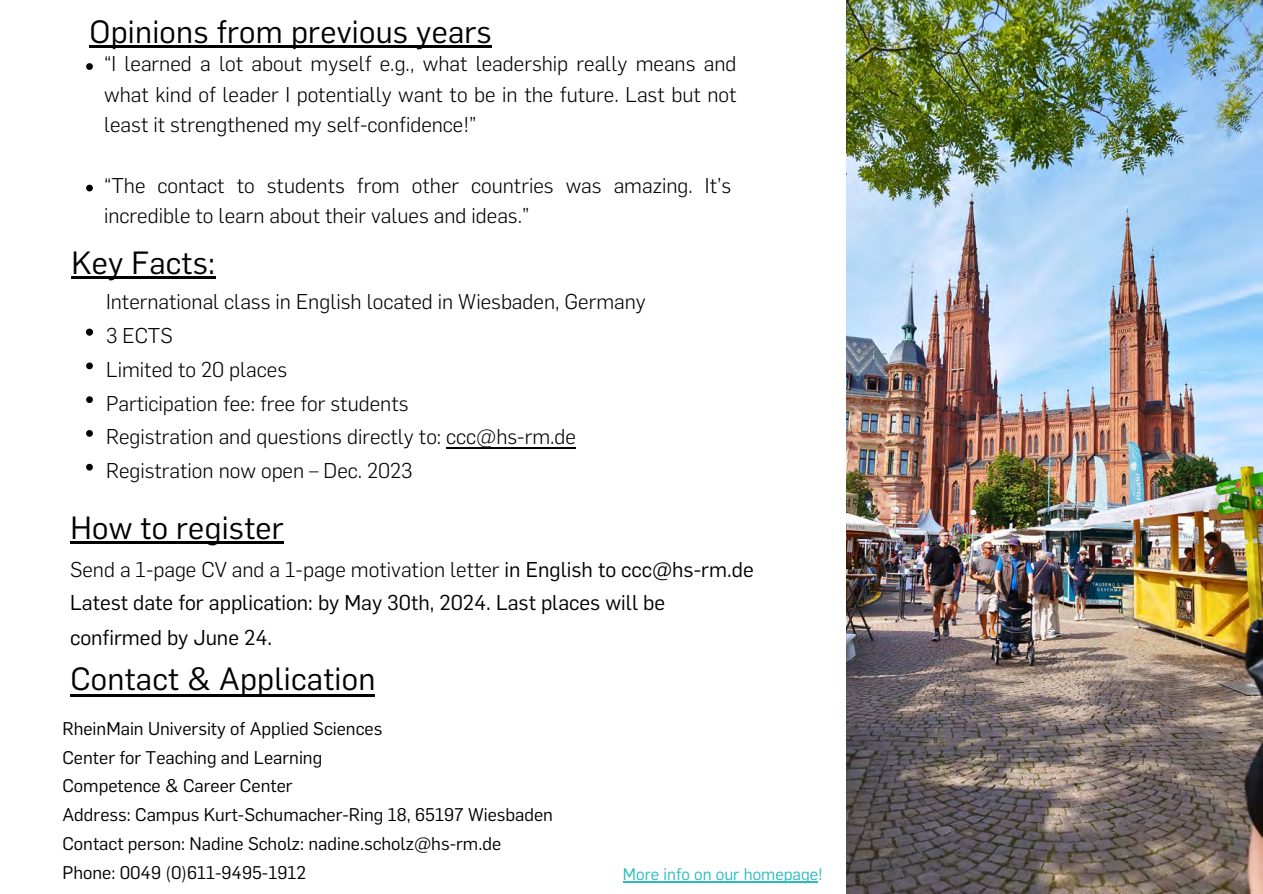
<style>
.page{position:relative;width:1263px;height:894px;background:#fff}
.page>*{position:absolute;margin:0;border:0;box-sizing:border-box;transform-origin:0 0}
.t1{font:31.5px "Flama";letter-spacing:.01em;color:#000}
.t2{font:300 21px/33.8px "Flama";color:#000}
.t3{font:21px/34.2px "Flama";color:#000}
.t4{font:18px/28.8px "Flama";color:#000}
.t5{font:16.5px "Flama";color:#2bbcc1}
.s1{font-weight:300}
</style>
<div class="page">
<hr style="left:89px;top:45px;width:403px;height:3px;background:#000">
<svg style="left:86px;top:63px;width:7px;height:7px"></svg>
<svg style="left:86px;top:185px;width:7px;height:6px"></svg>
<img style="left:846px;top:0;width:416px;height:893px">
<hr style="left:72px;top:276px;width:144px;height:3px;background:#000">
<hr style="left:70px;top:541px;width:214px;height:2px;background:#000">
<svg style="left:86px;top:362px;width:7px;height:7px"></svg>
<svg style="left:86px;top:396px;width:7px;height:7px"></svg>
<svg style="left:86px;top:430px;width:7px;height:6px"></svg>
<svg style="left:86px;top:463px;width:7px;height:7px"></svg>
<hr style="left:623px;top:881px;width:195px;height:1px;background:#2bbcc1">
<hr style="left:447px;top:447px;width:129px;height:1px;background:#000">
<svg style="left:86px;top:328px;width:7px;height:7px"></svg>
<hr style="left:71px;top:694px;width:304px;height:2px;background:#000">
<p class="t1" style="left:89px;top:13px;width:404px">Opinions from previous years</p>
<p class="t2" style="left:104px;top:49px;width:634px;line-height:30.3px;text-align:justify">“I learned a lot about myself e.g., what leadership really means and what kind of leader I potentially want to be in the future. Last but not least it strengthened my self-confidence!”</p>
<p class="t2" style="left:104px;top:170px;width:629px;line-height:30.3px">“The contact to students from other countries was amazing. It’s incredible to learn about their values and ideas.”</p>
<p class="t1" style="left:72px;top:244px;width:145px">Key Facts:</p>
<p class="t2" style="left:106px;top:285px;width:541px">International class in English located in Wiesbaden, Germany 3 ECTS<br>Limited to 20 places<br>Participation fee: free for students<br>Registration and questions directly to: ccc@hs-rm.de Registration now open – Dec. 2023</p>
<p class="t1" style="left:70px;top:509px;width:215px">How to register</p>
<p class="t3" style="left:70px;top:550px;width:685px"><span class="s1">Send a 1-page CV and a 1-page motivation letter</span> in English to ccc@hs-rm.de<br>Latest date for application: by May 30th, 2024. Last places will be confirmed by June 24.</p>
<p class="t1" style="left:70px;top:660px;width:306px">Contact &amp; Application</p>
<p class="t4" style="left:62px;top:712px;width:492px">RheinMain University of Applied Sciences<br>Center for Teaching and Learning<br>Competence &amp; Career Center<br>Address: Campus Kurt-Schumacher-Ring 18, 65197 Wiesbaden Contact person: Nadine Scholz: nadine.scholz@hs-rm.de Phone: 0049 (0)611-9495-1912</p>
<p class="t5" style="left:623px;top:863px;width:201px">More info on our homepage!</p>
</div>
